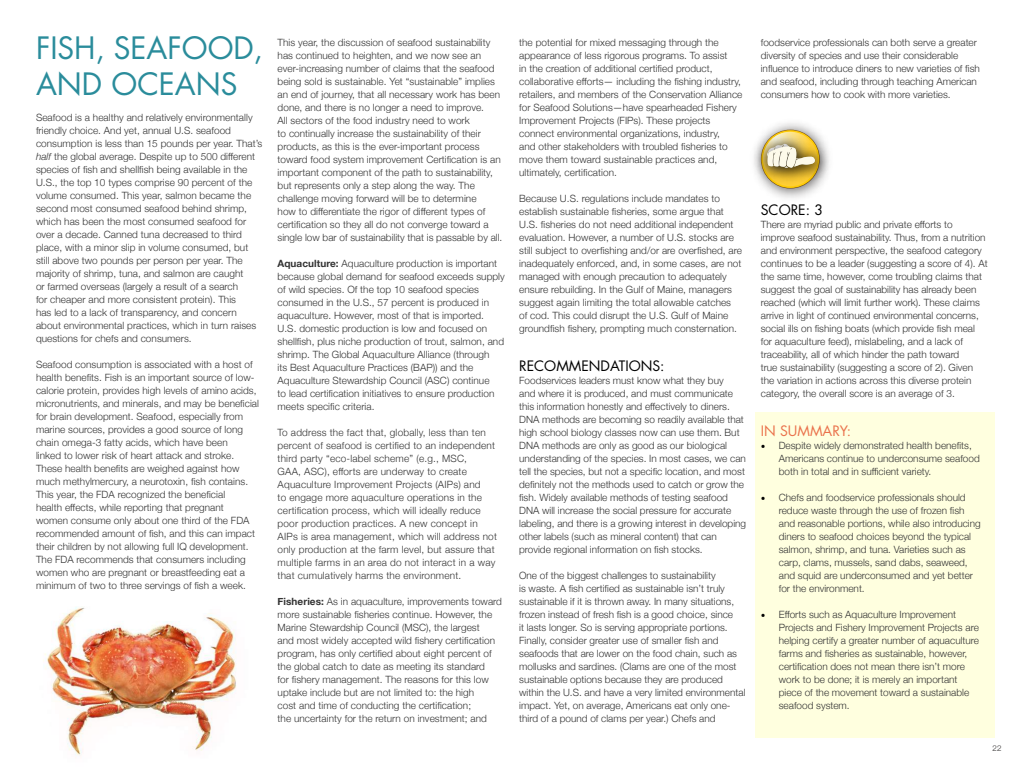
<style>
.page{position:relative;width:1024px;height:768px;background:#fff}
.page>*{position:absolute;margin:0;border:0;box-sizing:border-box;transform-origin:0 0}
.t1{font:30px/36px "Futura";color:#2a8c9b}
.t2{font:14px "Futura";color:#000}
.t3{font:14px "Futura";color:#ea724c}
.t4{font:300 10px/13px "Helvetica Neue";letter-spacing:.005em;color:#333}
.t5{font:300 8px "Helvetica Neue";color:#343232}
.s1{font-style:italic}
.s2{font-weight:700}
.s3{font-family:"Minion Pro";font-weight:400;font-size:12px;color:#000}
</style>
<div class="page">
<div style="left:755px;top:412px;width:239px;height:326px;background:#ffffdf"></div>
<img style="left:766px;top:123px;width:52px;height:75px">
<img style="left:766px;top:126px;width:52px;height:3px">
<img style="left:754px;top:129px;width:75px;height:59px">
<svg style="left:767px;top:144px;width:48px;height:24px"></svg>
<img style="left:43px;top:607px;width:194px;height:149px">
<h1 class="t1" style="left:36px;top:30px;width:229px">FISH, SEAFOOD,<br>AND OCEANS</h1>
<p class="t4" style="left:36px;top:111px;width:228px">Seafood is a healthy and relatively environmentally friendly choice. And yet, annual U.S. seafood consumption is less than 15 pounds per year. That’s <span class="s1">half</span> the global average. Despite up to 500 different species of fish and shellfish being available in the U.S., the top 10 types comprise 90 percent of the volume consumed. This year, salmon became the second most consumed seafood behind shrimp, which has been the most consumed seafood for over a decade. Canned tuna decreased to third place, with a minor slip in volume consumed, but still above two pounds per person per year. The majority of shrimp, tuna, and salmon are caught<br>or farmed overseas (largely a result of a search<br>for cheaper and more consistent protein). This<br>has led to a lack of transparency, and concern about environmental practices, which in turn raises questions for chefs and consumers.</p>
<p class="t4" style="left:36px;top:358px;width:225px">Seafood consumption is associated with a host of health benefits. Fish is an important source of low&shy;calorie protein, provides high levels of amino acids, micronutrients, and minerals, and may be beneficial for brain development. Seafood, especially from marine sources, provides a good source of long chain omega-3 fatty acids, which have been<br>linked to lower risk of heart attack and stroke.<br>These health benefits are weighed against how much methylmercury, a neurotoxin, fish contains.<br>This year, the FDA recognized the beneficial<br>health effects, while reporting that pregnant<br>women consume only about one third of the FDA recommended amount of fish, and this can impact their children by not allowing full IQ development.<br>The FDA recommends that consumers including women who are pregnant or breastfeeding eat a minimum of two to three servings of fish a week.</p>
<p class="t4" style="left:278px;top:35px;width:226px">This year, the discussion of seafood sustainability has continued to heighten, and we now see an ever-increasing number of claims that the seafood being sold is sustainable. Yet “sustainable” implies an end of journey, that all necessary work has been done, and there is no longer a need to improve.<br>All sectors of the food industry need to work<br>to continually increase the sustainability of their products, as this is the ever-important process toward food system improvement Certification is an important component of the path to sustainability, but represents only a step along the way. The challenge moving forward will be to determine<br>how to differentiate the rigor of different types of certification so they all do not converge toward a single low bar of sustainability that is passable by all.</p>
<p class="t4" style="left:278px;top:256px;width:229px"><span class="s2">Aquaculture:</span> Aquaculture production is important because global demand for seafood exceeds supply of wild species. Of the top 10 seafood species consumed in the U.S., 57 percent is produced in aquaculture. However, most of that is imported.<br>U.S. domestic production is low and focused on shellfish, plus niche production of trout, salmon, and shrimp. The Global Aquaculture Alliance (through<br>its Best Aquaculture Practices (BAP)) and the Aquaculture Stewardship Council (ASC) continue<br>to lead certification initiatives to ensure production meets specific criteria.</p>
<p class="t4" style="left:278px;top:425px;width:221px">To address the fact that, globally, less than ten percent of seafood is certified to an independent third party “eco-label scheme” (e.g., MSC,<br>GAA, ASC), efforts are underway to create Aquaculture Improvement Projects (AIPs) and<br>to engage more aquaculture operations in the certification process, which will ideally reduce poor production practices. A new concept in AIPs is area management, which will address not only production at the farm level, but assure that multiple farms in an area do not interact in a way that cumulatively harms the environment.</p>
<p class="t4" style="left:278px;top:594px;width:226px"><span class="s2">Fisheries:</span> As in aquaculture, improvements toward more sustainable fisheries continue. However, the Marine Stewardship Council (MSC), the largest<br>and most widely accepted wild fishery certification program, has only certified about eight percent of the global catch to date as meeting its standard<br>for fishery management. The reasons for this low uptake include but are not limited to: the high<br>cost and time of conducting the certification;<br>the uncertainty for the return on investment; and</p>
<p class="t4" style="left:519px;top:35px;width:225px">the potential for mixed messaging through the appearance of less rigorous programs. To assist<br>in the creation of additional certified product, collaborative efforts— including the fishing industry, retailers, and members of the Conservation Alliance for Seafood Solutions—have spearheaded Fishery Improvement Projects (FIPs). These projects connect environmental organizations, industry,<br>and other stakeholders with troubled fisheries to move them toward sustainable practices and, ultimately, certification.</p>
<p class="t4" style="left:519px;top:191px;width:224px">Because U.S. regulations include mandates to establish sustainable fisheries, some argue that U.S. fisheries do not need additional independent evaluation. However, a number of U.S. stocks are still subject to overfishing and/or are overfished, are inadequately enforced, and, in some cases, are not managed with enough precaution to adequately ensure rebuilding. In the Gulf of Maine, managers suggest again limiting the total allowable catches<br>of cod. This could disrupt the U.S. Gulf of Maine groundfish fishery, prompting much consternation.</p>
<h2 class="t2" style="left:519px;top:356px;width:147px">RECOMMENDATIONS:</h2>
<p class="t4" style="left:519px;top:373px;width:228px">Foodservices leaders must know what they buy<br>and where it is produced, and must communicate this information honestly and effectively to diners.<br>DNA methods are becoming so readily available that high school biology classes now can use them. But DNA methods are only as good as our biological understanding of the species. In most cases, we can tell the species, but not a specific location, and most definitely not the methods used to catch or grow the fish. Widely available methods of testing seafood DNA will increase the social pressure for accurate labeling, and there is a growing interest in developing other labels (such as mineral content) that can provide regional information on fish stocks.</p>
<p class="t4" style="left:519px;top:568px;width:228px">One of the biggest challenges to sustainability<br>is waste. A fish certified as sustainable isn’t truly sustainable if it is thrown away. In many situations, frozen instead of fresh fish is a good choice, since<br>it lasts longer. So is serving appropriate portions.<br>Finally, consider greater use of smaller fish and seafoods that are lower on the food chain, such as mollusks and sardines. (Clams are one of the most sustainable options because they are produced within the U.S. and have a very limited environmental impact. Yet, on average, Americans eat only one&shy;third of a pound of clams per year.) Chefs and</p>
<p class="t4" style="left:761px;top:35px;width:221px">foodservice professionals can both serve a greater diversity of species and use their considerable influence to introduce diners to new varieties of fish and seafood, including through teaching American consumers how to cook with more varieties.</p>
<h2 class="t2" style="left:761px;top:200px;width:64px">SCORE: 3</h2>
<p class="t4" style="left:761px;top:217px;width:228px">There are myriad public and private efforts to improve seafood sustainability. Thus, from a nutrition and environment perspective, the seafood category continues to be a leader (suggesting a score of 4). At the same time, however, come troubling claims that suggest the goal of sustainability has already been reached (which will limit further work). These claims arrive in light of continued environmental concerns, social ills on fishing boats (which provide fish meal for aquaculture feed), mislabeling, and a lack of traceability, all of which hinder the path toward<br>true sustainability (suggesting a score of 2). Given the variation in actions across this diverse protein category, the overall score is an average of 3.</p>
<h2 class="t3" style="left:761px;top:421px;width:92px">IN SUMMARY:</h2>
<p class="t4" style="left:779px;top:438px;width:202px;text-indent:-18px"><span class="s3">•</span> Despite widely demonstrated health benefits,<br>Americans continue to underconsume seafood both in total and in sufficient variety.</p>
<p class="t4" style="left:779px;top:490px;width:203px;text-indent:-18px"><span class="s3">•</span> Chefs and foodservice professionals should reduce waste through the use of frozen fish and reasonable portions, while also introducing diners to seafood choices beyond the typical salmon, shrimp, and tuna. Varieties such as carp, clams, mussels, sand dabs, seaweed, and squid are underconsumed and yet better for the environment.</p>
<p class="t4" style="left:779px;top:607px;width:202px;text-indent:-18px"><span class="s3">•</span> Efforts such as Aquaculture Improvement Projects and Fishery Improvement Projects are helping certify a greater number of aquaculture farms and fisheries as sustainable, however, certification does not mean there isn’t more work to be done; it is merely an important piece of the movement toward a sustainable seafood system.</p>
<p class="t5" style="left:993px;top:741px;width:10px">22</p>
</div>
